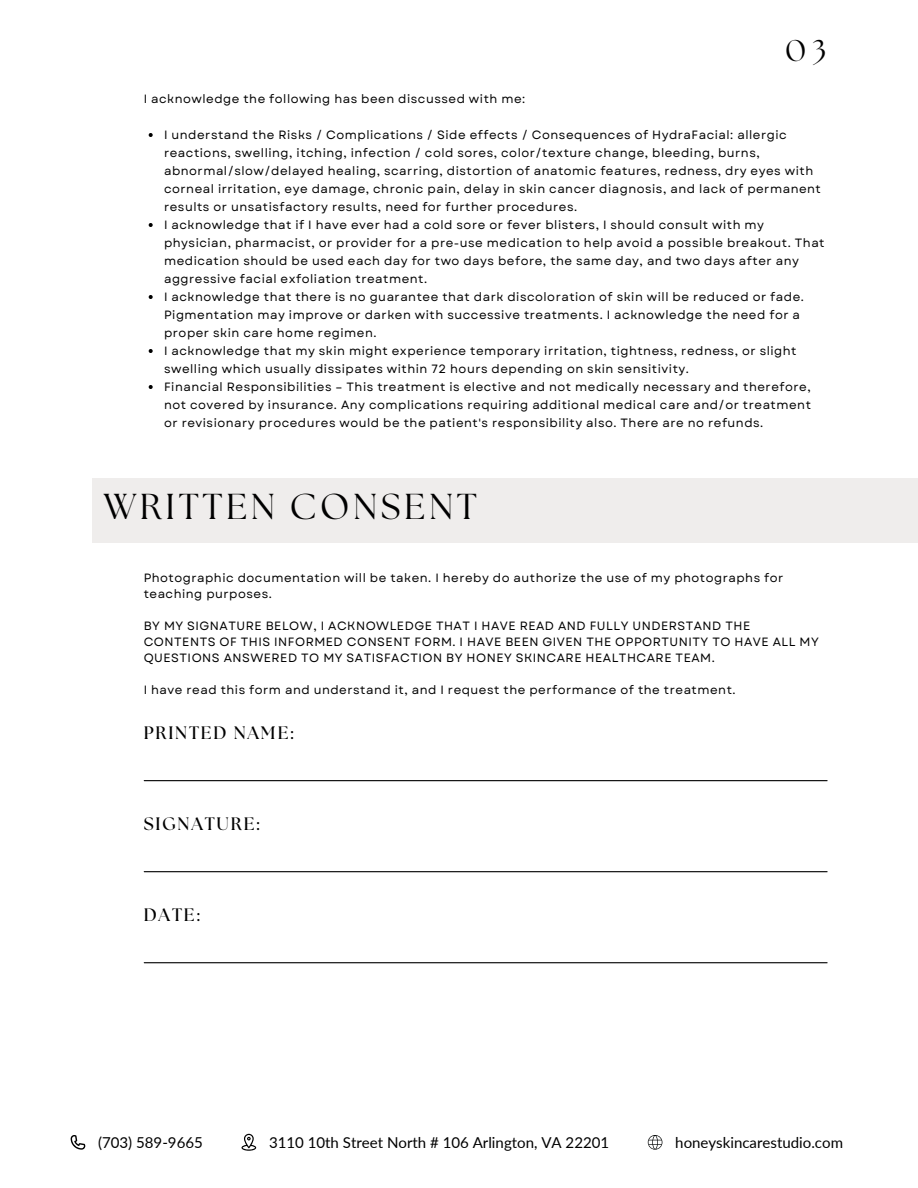
<style>
.page{position:relative;width:918px;height:1188px;background:#fff}
.page>*{position:absolute;margin:0;border:0;box-sizing:border-box;transform-origin:0 0}
.t1{font:36px "The Seasons";letter-spacing:.1em;color:#000}
.t2{font:30px "The Seasons";color:#000}
.t3{font:700 18px "The Seasons";letter-spacing:.1em;color:#000}
.t4{font:15px "Lato";color:#000}
.t5{font:12px/18px "Garet";letter-spacing:.045em;color:#000}
</style>
<div class="page">
<svg style="left:242px;top:1134px;width:14px;height:17px"></svg>
<svg style="left:71px;top:1135px;width:14px;height:15px"></svg>
<svg style="left:648px;top:1135px;width:14px;height:15px"></svg>
<svg style="left:149px;top:133px;width:4px;height:4px"></svg>
<svg style="left:149px;top:223px;width:4px;height:4px"></svg>
<svg style="left:149px;top:295px;width:4px;height:4px"></svg>
<svg style="left:149px;top:349px;width:4px;height:4px"></svg>
<svg style="left:149px;top:385px;width:4px;height:4px"></svg>
<div style="left:92px;top:478px;width:826px;height:64px;background:#efedec"></div>
<hr style="left:144px;top:780px;width:683px;height:1px;background:#000">
<hr style="left:144px;top:871px;width:683px;height:1px;background:#000">
<hr style="left:144px;top:962px;width:683px;height:1px;background:#000">
<p class="t5" style="left:144px;top:90px;width:383px">I acknowledge the following has been discussed with me:</p>
<p class="t2" style="left:785px;top:37px;width:42px">03</p>
<p class="t5" style="left:164px;top:126px;width:658px">I understand the Risks / Complications / Side effects / Consequences of HydraFacial: allergic reactions, swelling, itching, infection / cold sores, color/texture change, bleeding, burns, abnormal/slow/delayed healing, scarring, distortion of anatomic features, redness, dry eyes with corneal irritation, eye damage, chronic pain, delay in skin cancer diagnosis, and lack of permanent results or unsatisfactory results, need for further procedures.</p>
<p class="t5" style="left:164px;top:216px;width:662px">I acknowledge that if I have ever had a cold sore or fever blisters, I should consult with my physician, pharmacist, or provider for a pre-use medication to help avoid a possible breakout. That medication should be used each day for two days before, the same day, and two days after any aggressive facial exfoliation treatment.</p>
<p class="t5" style="left:164px;top:288px;width:641px">I acknowledge that there is no guarantee that dark discoloration of skin will be reduced or fade.<br>Pigmentation may improve or darken with successive treatments. I acknowledge the need for a proper skin care home regimen.</p>
<p class="t5" style="left:164px;top:342px;width:634px">I acknowledge that my skin might experience temporary irritation, tightness, redness, or slight swelling which usually dissipates within 72 hours depending on skin sensitivity.</p>
<p class="t5" style="left:164px;top:378px;width:648px;text-align:justify">Financial Responsibilities – This treatment is elective and not medically necessary and therefore, not covered by insurance. Any complications requiring additional medical care and/or treatment or revisionary procedures would be the patient's responsibility also. There are no refunds.</p>
<p class="t1" style="left:104px;top:491px;width:375px">WRITTEN CONSENT</p>
<p class="t5" style="left:144px;top:570px;width:641px;line-height:16px">Photographic documentation will be taken. I hereby do authorize the use of my photographs for teaching purposes.</p>
<p class="t5" style="left:144px;top:618px;width:677px;line-height:16px">BY MY SIGNATURE BELOW, I ACKNOWLEDGE THAT I HAVE READ AND FULLY UNDERSTAND THE<br>CONTENTS OF THIS INFORMED CONSENT FORM. I HAVE BEEN GIVEN THE OPPORTUNITY TO HAVE ALL MY<br>QUESTIONS ANSWERED TO MY SATISFACTION BY HONEY SKINCARE HEALTHCARE TEAM.</p>
<p class="t5" style="left:144px;top:681px;width:593px">I have read this form and understand it, and I request the performance of the treatment.</p>
<p class="t3" style="left:144px;top:725px;width:151px">PRINTED NAME:</p>
<p class="t3" style="left:144px;top:816px;width:117px">SIGNATURE:</p>
<p class="t3" style="left:144px;top:907px;width:57px">DATE:</p>
<p class="t4" style="left:98px;top:1133px;width:106px">(703) 589-9665</p>
<p class="t4" style="left:269px;top:1133px;width:342px">3110 10th Street North # 106 Arlington, VA 22201</p>
<p class="t4" style="left:675px;top:1133px;width:169px">honeyskincarestudio.com</p>
</div>
